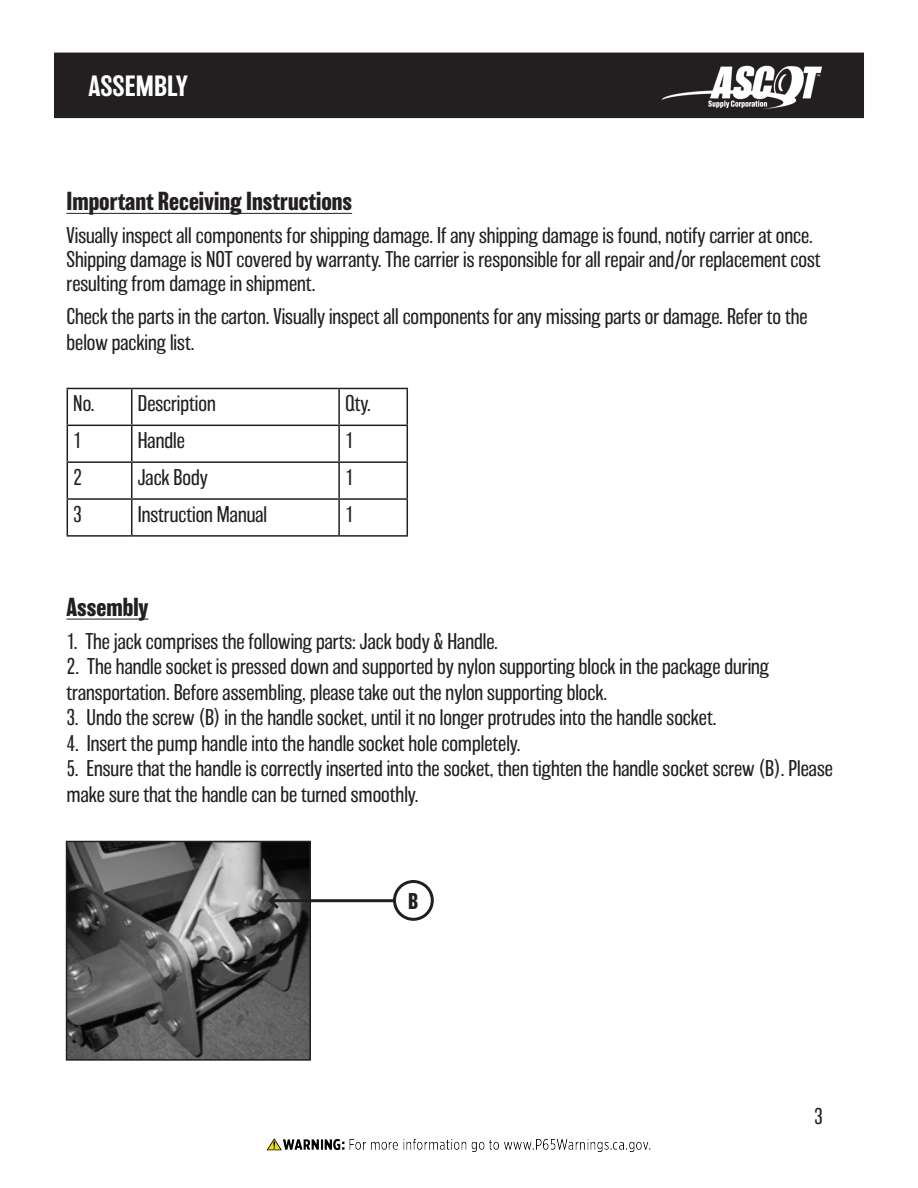
<style>
.page{position:relative;width:918px;height:1188px;background:#fff}
.page>*{position:absolute;margin:0;border:0;box-sizing:border-box;transform-origin:0 0}
.t1{font:500 27px "Balboa";color:#fff}
.t2{font:700 24px "Balboa";color:#231f20}
.t3{font:200 21px/25.5px "Balboa";color:#231f20}
.t4{font:700 21px "Balboa";color:#231f20}
</style>
<div class="page">
<div style="left:54px;top:53px;width:810px;height:65px;background:#231f20"></div>
<img style="left:266px;top:1139px;width:385px;height:13px">
<img style="left:661px;top:65px;width:161px;height:44px">
<hr style="left:67px;top:213px;width:285px;height:1px;background:#231f20">
<hr style="left:67px;top:388px;width:65px;height:1px;background:#231f20">
<hr style="left:67px;top:389px;width:1px;height:36px;background:#231f20">
<hr style="left:132px;top:388px;width:207px;height:1px;background:#231f20">
<hr style="left:131px;top:389px;width:2px;height:36px;background:#231f20">
<hr style="left:339px;top:388px;width:69px;height:1px;background:#231f20">
<hr style="left:338px;top:389px;width:2px;height:36px;background:#231f20">
<hr style="left:407px;top:389px;width:1px;height:36px;background:#231f20">
<hr style="left:67px;top:425px;width:65px;height:1px;background:#231f20">
<hr style="left:67px;top:426px;width:1px;height:35px;background:#231f20">
<hr style="left:132px;top:425px;width:207px;height:1px;background:#231f20">
<hr style="left:131px;top:426px;width:2px;height:35px;background:#231f20">
<hr style="left:339px;top:425px;width:69px;height:1px;background:#231f20">
<hr style="left:338px;top:426px;width:2px;height:35px;background:#231f20">
<hr style="left:407px;top:426px;width:1px;height:35px;background:#231f20">
<hr style="left:67px;top:461px;width:65px;height:2px;background:#231f20">
<hr style="left:67px;top:463px;width:1px;height:35px;background:#231f20">
<hr style="left:132px;top:461px;width:207px;height:2px;background:#231f20">
<hr style="left:131px;top:463px;width:2px;height:35px;background:#231f20">
<hr style="left:339px;top:461px;width:69px;height:2px;background:#231f20">
<hr style="left:338px;top:463px;width:2px;height:35px;background:#231f20">
<hr style="left:407px;top:463px;width:1px;height:35px;background:#231f20">
<hr style="left:67px;top:498px;width:65px;height:2px;background:#231f20">
<hr style="left:67px;top:500px;width:1px;height:35px;background:#231f20">
<hr style="left:132px;top:498px;width:207px;height:2px;background:#231f20">
<hr style="left:131px;top:500px;width:2px;height:35px;background:#231f20">
<hr style="left:339px;top:498px;width:69px;height:2px;background:#231f20">
<hr style="left:338px;top:500px;width:2px;height:35px;background:#231f20">
<hr style="left:407px;top:500px;width:1px;height:35px;background:#231f20">
<hr style="left:67px;top:535px;width:65px;height:2px;background:#231f20">
<hr style="left:132px;top:535px;width:207px;height:2px;background:#231f20">
<hr style="left:339px;top:535px;width:69px;height:2px;background:#231f20">
<hr style="left:67px;top:619px;width:81px;height:1px;background:#231f20">
<img style="left:69px;top:844px;width:239px;height:214px">
<div style="left:66px;top:841px;width:245px;height:220px;border:2px solid #231f20"></div>
<hr style="left:270px;top:899px;width:123px;height:3px;background:#231f20">
<svg style="left:266px;top:889px;width:16px;height:23px"></svg>
<div style="left:393px;top:880px;width:41px;height:41px;border:3px solid #231f20;border-radius:50%"></div>
<p class="t1" style="left:89px;top:71px;width:101px">ASSEMBLY</p>
<p class="t2" style="left:67px;top:187px;width:287px">Important Receiving Instructions</p>
<p class="t3" style="left:67px;top:224px;width:756px;line-height:24px">Visually inspect all components for shipping damage. If any shipping damage is found, notify carrier at once.<br>Shipping damage is NOT covered by warranty. The carrier is responsible for all repair and/or replacement cost resulting from damage in shipment.</p>
<p class="t3" style="left:67px;top:304px;width:743px">Check the parts in the carton. Visually inspect all components for any missing parts or damage. Refer to the below packing list.</p>
<p class="t3" style="left:73px;top:391px;width:144px">No. Description</p>
<p class="t3" style="left:345px;top:391px;width:27px">Qty.</p>
<p class="t3" style="left:73px;top:428px;width:11px">1</p>
<p class="t3" style="left:138px;top:428px;width:49px">Handle</p>
<p class="t3" style="left:345px;top:428px;width:11px">1</p>
<p class="t3" style="left:73px;top:465px;width:11px">2</p>
<p class="t3" style="left:138px;top:465px;width:72px">Jack Body</p>
<p class="t3" style="left:345px;top:465px;width:11px">1</p>
<p class="t3" style="left:73px;top:501px;width:10px">3</p>
<p class="t3" style="left:138px;top:501px;width:131px">Instruction Manual</p>
<p class="t3" style="left:345px;top:501px;width:11px">1</p>
<p class="t2" style="left:67px;top:593px;width:84px">Assembly</p>
<p class="t3" style="left:67px;top:629px;width:433px">1. The jack comprises the following parts: Jack body &amp; Handle.</p>
<p class="t3" style="left:67px;top:654px;width:704px">2. The handle socket is pressed down and supported by nylon supporting block in the package during transportation. Before assembling, please take out the nylon supporting block.</p>
<p class="t3" style="left:67px;top:705px;width:651px">3. Undo the screw (B) in the handle socket, until it no longer protrudes into the handle socket.</p>
<p class="t3" style="left:67px;top:731px;width:455px">4. Insert the pump handle into the handle socket hole completely.</p>
<p class="t3" style="left:67px;top:756px;width:768px">5. Ensure that the handle is correctly inserted into the socket, then tighten the handle socket screw (B). Please make sure that the handle can be turned smoothly.</p>
<p class="t4" style="left:408px;top:889px;width:11px">B</p>
<p class="t3" style="left:814px;top:1104px;width:10px">3</p>
</div>
